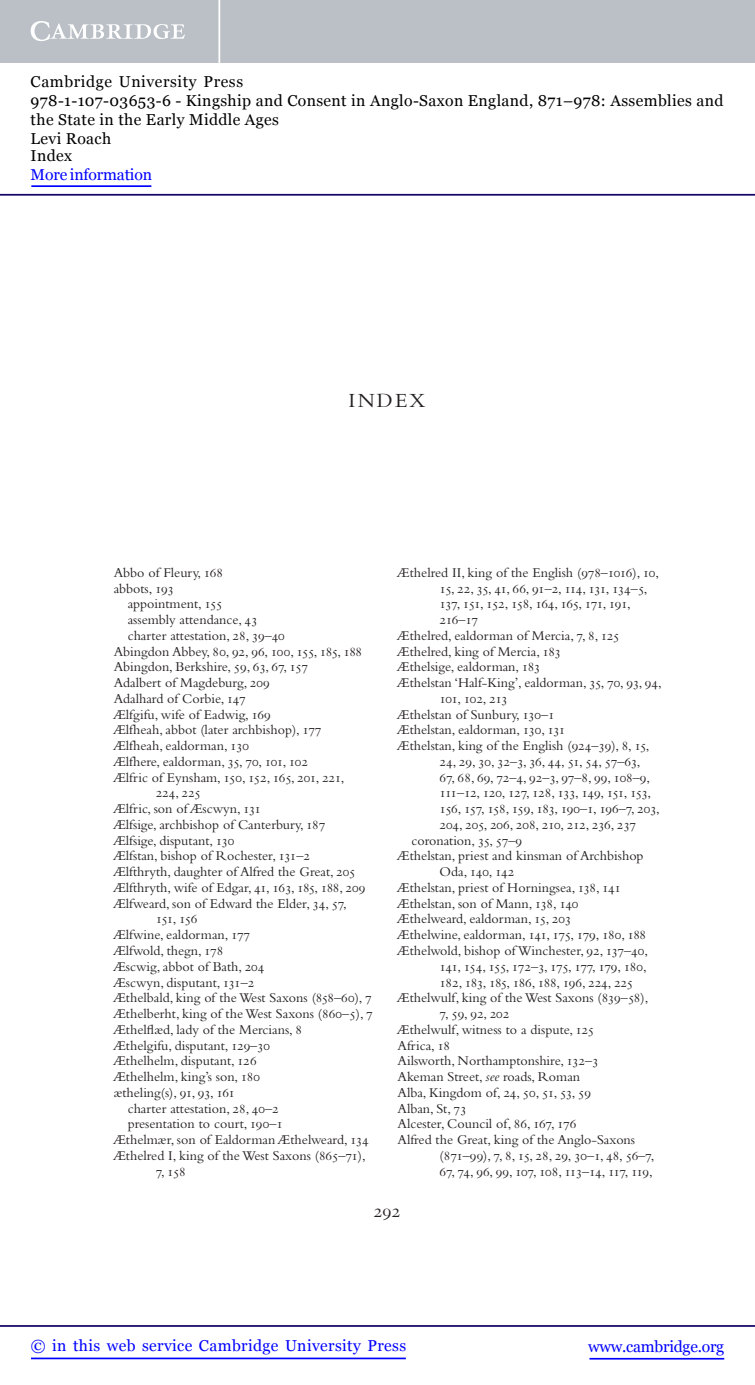
<style>
.page{position:relative;width:755px;height:1385px;background:#fff}
.page>*{position:absolute;margin:0;border:0;box-sizing:border-box;transform-origin:0 0}
.t1{font:21px "Bembo Std";color:#231f20}
.t2{font:19.25px "Bembo Std";color:#231f20}
.t3{font:15.75px/18.6px "Georgia";letter-spacing:.025em;color:#000}
.t4{font:15.75px "Georgia";letter-spacing:.025em;color:#00f}
.t5{font:15.75px "Georgia";letter-spacing:-.015em;color:#00f}
.t6{font:15.75px "Georgia";letter-spacing:-.01em;color:#00f}
.t7{font:14px "Bembo Std";letter-spacing:-.01em;color:#231f20}
.t8{font:14px "Bembo Std";letter-spacing:-.04em;color:#231f20}
.t9{font:14px "Bembo Std";letter-spacing:-.03em;color:#231f20}
.t10{font:14px "Bembo Std";letter-spacing:.03em;color:#231f20}
.t11{font:14px "Bembo Std";letter-spacing:-.05em;color:#231f20}
.t12{font:14px/15.8px "Bembo Std";letter-spacing:.02em;color:#231f20}
.t13{font:14px "Bembo Std";letter-spacing:.04em;color:#231f20}
.s1{font-style:italic}
</style>
<div class="page">
<hr style="left:589px;top:1358px;width:134px;height:1px;background:#00f">
<hr style="left:0;top:1325px;width:754px;height:2px;background:#150666">
<hr style="left:31px;top:1357px;width:374px;height:2px;background:#00f">
<div style="left:0;top:0;width:754px;height:63px;background:#bac0c6"></div>
<svg style="left:31px;top:21px;width:154px;height:20px"></svg>
<hr style="left:218px;top:0;width:2px;height:63px;background:#fff">
<hr style="left:0;top:194px;width:754px;height:2px;background:#150666">
<hr style="left:31px;top:185px;width:120px;height:2px;background:#00f">
<p class="t3" style="left:31px;top:72px;width:694px">Cambridge University Press<br>978-1-107-03653-6 - Kingship and Consent in Anglo-Saxon England, 871–978: Assemblies and the State in the Early Middle Ages<br>Levi Roach<br>Index</p>
<p class="t6" style="left:31px;top:166px;width:123px">More information</p>
<h1 class="t1" style="left:348px;top:392px;width:78px">INDEX</h1>
<p class="t12" style="left:114px;top:566px;width:111px">Abbo of Fleury, 168 abbots, 193</p>
<p class="t13" style="left:128px;top:599px;width:96px">appointment, 155</p>
<p class="t7" style="left:128px;top:614px;width:131px">assembly attendance, 43</p>
<p class="t7" style="left:128px;top:630px;width:159px">charter attestation, 28 , 39–40</p>
<p class="t7" style="left:114px;top:646px;width:250px">Abingdon Abbey, 80 , 92 , 96 , 100 , 155 , 185 , 188</p>
<p class="t7" style="left:114px;top:662px;width:196px">Abingdon, Berkshire, 59 , 63 , 67 , 157</p>
<p class="t7" style="left:114px;top:677px;width:157px">Adalbert of Magdeburg, 209</p>
<p class="t7" style="left:114px;top:693px;width:133px">Adalhard of Corbie, 147</p>
<p class="t7" style="left:114px;top:709px;width:158px">Ælfgifu, wife of E adwig, 169</p>
<p class="t7" style="left:114px;top:725px;width:209px">Ælfheah, abbot (later archbishop), 177</p>
<p class="t7" style="left:114px;top:740px;width:137px">Ælfheah, ealdorman, 130</p>
<p class="t8" style="left:114px;top:756px;width:196px">Ælfhere, ealdorman, 35 , 70 , 101 , 102</p>
<p class="t7" style="left:114px;top:772px;width:232px">Ælfric of Eynsham, 150 , 152 , 165 , 201 , 221 ,</p>
<p class="t7" style="left:156px;top:788px;width:46px">224 , 225</p>
<p class="t7" style="left:114px;top:803px;width:149px">Ælfric, son of Æscwyn, 131</p>
<p class="t7" style="left:114px;top:819px;width:213px">Ælfsige, archbishop of Canterbury, 187</p>
<p class="t7" style="left:114px;top:835px;width:122px">Ælfsige, disputant, 130</p>
<p class="t9" style="left:114px;top:851px;width:198px">Ælfstan, bishop of Rochester, 131–2</p>
<p class="t7" style="left:114px;top:866px;width:243px">Ælfthryth, daughter of Alfred the Great, 205</p>
<p class="t8" style="left:114px;top:882px;width:253px">Ælfthryth, wife of E dgar, 41 , 163 , 185 , 188 , 209</p>
<p class="t7" style="left:114px;top:898px;width:234px">Ælfweard, son of E dward the Elder, 34 , 57 ,</p>
<p class="t7" style="left:156px;top:914px;width:43px">151 , 156</p>
<p class="t7" style="left:114px;top:929px;width:138px">Ælfwine, ealdorman, 177</p>
<p class="t7" style="left:114px;top:945px;width:111px">Ælfwold, thegn, 178</p>
<p class="t7" style="left:114px;top:961px;width:152px">Æscwig, abbot of Bath, 204</p>
<p class="t7" style="left:114px;top:977px;width:142px">Æscwyn, disputant, 131–2</p>
<p class="t7" style="left:114px;top:992px;width:259px">Æthelbald, king of the West Saxons (858–60), 7</p>
<p class="t7" style="left:114px;top:1008px;width:260px">Æthelberht, king of the West Saxons (860–5), 7</p>
<p class="t7" style="left:114px;top:1024px;width:190px">Æthelflæd, lady of the Mercians, 8</p>
<p class="t7" style="left:114px;top:1040px;width:158px">Æthelgifu, disputant, 129–30</p>
<p class="t7" style="left:114px;top:1055px;width:144px">Æthelhelm, disputant, 126</p>
<p class="t7" style="left:114px;top:1071px;width:148px">Æthelhelm, king’s son, 180</p>
<p class="t7" style="left:114px;top:1087px;width:123px">ætheling(s), 91 , 93 , 161</p>
<p class="t7" style="left:128px;top:1103px;width:152px">charter attestation, 28 , 40–2</p>
<p class="t7" style="left:128px;top:1118px;width:157px">presentation to court, 190–1</p>
<p class="t7" style="left:114px;top:1134px;width:256px">Æthelmær, son of Ealdorman Æthelweard, 134</p>
<p class="t7" style="left:114px;top:1150px;width:253px">Æthelred I, king of the West Saxons (865–71),</p>
<p class="t7" style="left:156px;top:1166px;width:31px">7 , 158</p>
<p class="t7" style="left:397px;top:567px;width:263px">Æthelred II, king of the English (978–1016), 10 ,</p>
<p class="t11" style="left:439px;top:583px;width:209px">15 , 22 , 35 , 41 , 66 , 91–2 , 114 , 131 , 134–5 ,</p>
<p class="t8" style="left:439px;top:599px;width:192px">137 , 151 , 152 , 158 , 164 , 165 , 171 , 191 ,</p>
<p class="t7" style="left:439px;top:614px;width:40px">216–17</p>
<p class="t7" style="left:397px;top:630px;width:223px">Æthelred, ealdorman of Mercia, 7 , 8 , 125</p>
<p class="t7" style="left:397px;top:646px;width:165px">Æthelred, king of Mercia, 183</p>
<p class="t7" style="left:397px;top:662px;width:144px">Æthelsige, ealdorman, 183</p>
<p class="t7" style="left:397px;top:677px;width:265px">Æthelstan ‘Half-King’, ealdorman, 35 , 70 , 93 , 94 ,</p>
<p class="t8" style="left:439px;top:693px;width:69px">101 , 102 , 213</p>
<p class="t7" style="left:397px;top:709px;width:158px">Æthelstan of Sunbury, 130–1</p>
<p class="t7" style="left:397px;top:725px;width:169px">Æthelstan, ealdorman, 130 , 131</p>
<p class="t7" style="left:397px;top:740px;width:253px">Æthelstan, king of the English (924–39), 8 , 15 ,</p>
<p class="t7" style="left:439px;top:756px;width:202px">24 , 29 , 30 , 32–3 , 36 , 44 , 51 , 54 , 57–63 ,</p>
<p class="t7" style="left:439px;top:772px;width:212px">67 , 68 , 69 , 72–4 , 92–3 , 97–8 , 99 , 108–9 ,</p>
<p class="t8" style="left:439px;top:788px;width:213px">111–12 , 120 , 127 , 128 , 133 , 149 , 151 , 153 ,</p>
<p class="t9" style="left:439px;top:803px;width:222px">156 , 157 , 158 , 159 , 183 , 190–1 , 196–7 , 203 ,</p>
<p class="t7" style="left:439px;top:819px;width:198px">204 , 205 , 206 , 208 , 210 , 212 , 236 , 237</p>
<p class="t7" style="left:411px;top:835px;width:112px">coronation, 35 , 57–9</p>
<p class="t10" style="left:397px;top:851px;width:246px">Æthelstan, priest and kinsman of Archbishop</p>
<p class="t7" style="left:439px;top:866px;width:76px">Oda, 140 , 142</p>
<p class="t7" style="left:397px;top:882px;width:225px">Æthelstan, priest of Horningsea, 138 , 141</p>
<p class="t7" style="left:397px;top:898px;width:182px">Æthelstan, son of Mann, 138 , 140</p>
<p class="t7" style="left:397px;top:914px;width:175px">Æthelweard, ealdorman, 15 , 203</p>
<p class="t8" style="left:397px;top:929px;width:250px">Æthelwine, ealdorman, 141 , 175 , 179 , 180 , 188</p>
<p class="t7" style="left:397px;top:945px;width:252px">Æthelwold, bishop of Winchester, 92 , 137–40 ,</p>
<p class="t8" style="left:439px;top:961px;width:208px">141 , 154 , 155 , 172–3 , 175 , 177 , 179 , 180 ,</p>
<p class="t8" style="left:439px;top:977px;width:195px">182 , 183 , 185 , 186 , 188 , 196 , 224 , 225</p>
<p class="t7" style="left:397px;top:992px;width:252px">Æthelwulf, king of the West Saxons (839–58),</p>
<p class="t7" style="left:439px;top:1008px;width:71px">7 , 59 , 92 , 202</p>
<p class="t7" style="left:397px;top:1024px;width:198px">Æthelwulf, witness to a dispute, 125</p>
<p class="t7" style="left:397px;top:1040px;width:54px">Africa, 18</p>
<p class="t7" style="left:397px;top:1055px;width:202px">Ailsworth, Northamptonshire, 132–3</p>
<p class="t7" style="left:397px;top:1071px;width:184px">Akeman Street, <span class="s1">see</span> roads, Roman</p>
<p class="t7" style="left:397px;top:1087px;width:195px">Alba, Kingdom of, 24 , 50 , 51 , 53 , 59</p>
<p class="t7" style="left:397px;top:1103px;width:71px">Alban, St, 73</p>
<p class="t7" style="left:397px;top:1118px;width:180px">Alcester, Council of, 86 , 167 , 176</p>
<p class="t7" style="left:397px;top:1134px;width:239px">Alfred the Great, king of the Anglo-Saxons</p>
<p class="t7" style="left:439px;top:1150px;width:216px">(871–99), 7 , 8 , 15 , 28 , 29 , 30–1 , 48 , 56–7 ,</p>
<p class="t8" style="left:439px;top:1166px;width:214px">67 , 74 , 96 , 99 , 107 , 108 , 113–14 , 117 , 119 ,</p>
<h2 class="t2" style="left:373px;top:1204px;width:29px">292</h2>
<p class="t4" style="left:31px;top:1337px;width:376px">© in this web service Cambridge University Press</p>
<p class="t5" style="left:587px;top:1337px;width:137px">www.cambridge.org</p>
</div>
